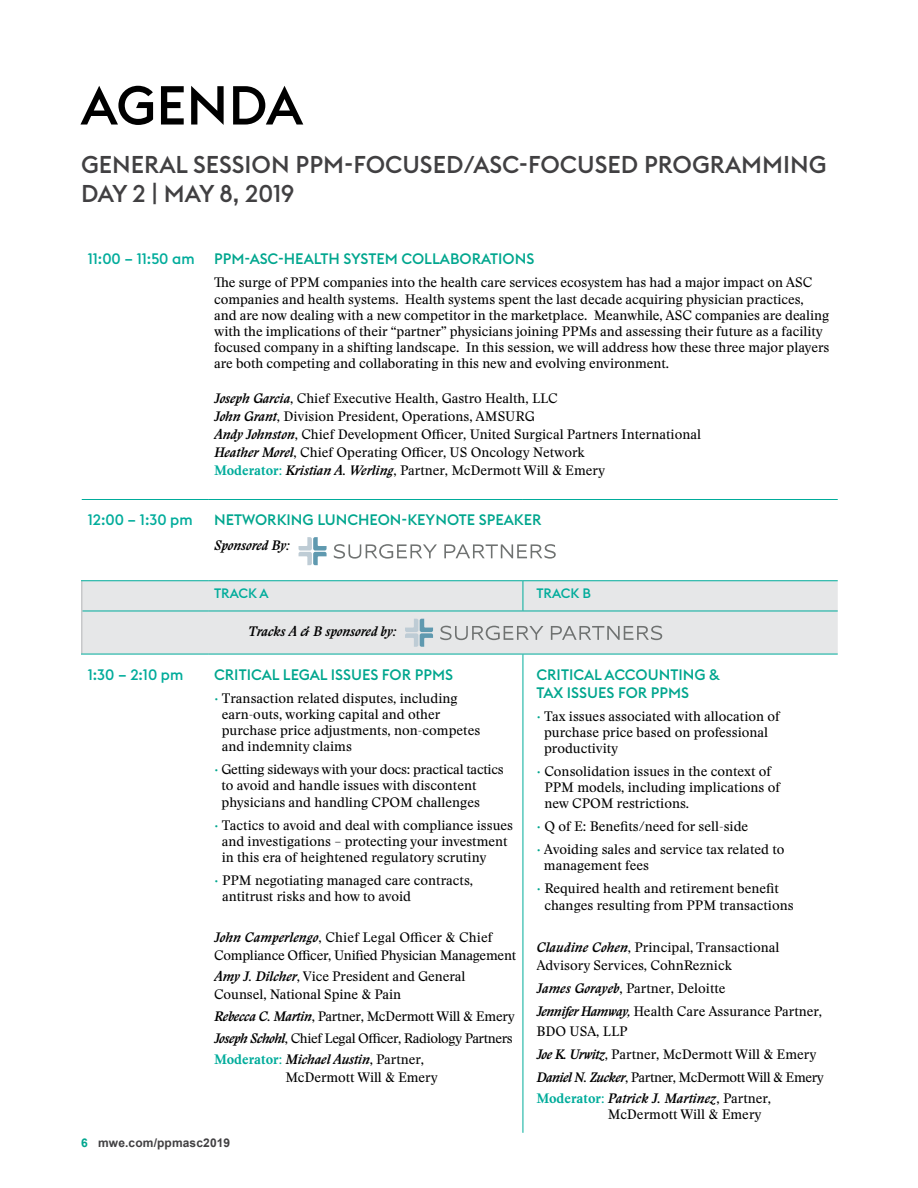
<style>
.page{position:relative;width:918px;height:1188px;background:#fff}
.page>*{position:absolute;margin:0;border:0;box-sizing:border-box;transform-origin:0 0}
.t1{font:500 54px "Euclid Flex B";color:#000}
.t2{font:500 24px/28.8px "Euclid Flex B";color:#414042}
.t3{font:500 15px/18px "Euclid Flex B";color:#00a68e}
.t4{font:500 15px "Euclid Flex B";color:#00ac9b}
.t5{font:13.5px/16.2px "Stanley";color:#000}
.t6{font:13.5px/21.5px "Stanley";letter-spacing:-.03em;color:#000}
.t7{font:13.5px/18px "Stanley";letter-spacing:-.02em;color:#000}
.t8{font:italic 700 13.5px "Stanley";color:#000}
.t9{font:500 13.5px "Euclid Flex B";color:#00ac9b}
.t10{font:700 12px "Arial";letter-spacing:.01em;color:#414042}
.s1{font-weight:700;font-style:italic}
.s2{font-weight:700;color:#00ac9b}
.s3{color:#00a68e}
</style>
<div class="page">
<div style="left:82px;top:581px;width:756px;height:73px;background:#e6e7e8"></div>
<hr style="left:82px;top:499px;width:126px;height:1px;background:#00ac9b">
<hr style="left:208px;top:499px;width:315px;height:1px;background:#00ac9b">
<hr style="left:523px;top:499px;width:315px;height:1px;background:#00ac9b">
<hr style="left:523px;top:654px;width:1px;height:479px;background:#00ac9b">
<hr style="left:81px;top:581px;width:1px;height:30px;background:#c7c8ca">
<hr style="left:81px;top:611px;width:1px;height:43px;background:#c7c8ca">
<hr style="left:82px;top:611px;width:126px;height:1px;background:#00ac9b">
<hr style="left:208px;top:611px;width:315px;height:1px;background:#00ac9b">
<hr style="left:523px;top:611px;width:315px;height:1px;background:#00ac9b">
<hr style="left:81px;top:654px;width:127px;height:1px;background:#00ac9b">
<hr style="left:208px;top:654px;width:315px;height:1px;background:#00ac9b">
<hr style="left:523px;top:654px;width:315px;height:1px;background:#00ac9b">
<hr style="left:81px;top:580px;width:127px;height:1px;background:#00ac9b">
<hr style="left:208px;top:580px;width:315px;height:1px;background:#00ac9b">
<hr style="left:523px;top:580px;width:315px;height:1px;background:#00ac9b">
<hr style="left:523px;top:581px;width:1px;height:30px;background:#00ac9b">
<svg style="left:334px;top:544px;width:103px;height:15px"></svg>
<svg style="left:444px;top:544px;width:112px;height:15px"></svg>
<svg style="left:299px;top:537px;width:28px;height:28px"></svg>
<svg style="left:440px;top:626px;width:103px;height:14px"></svg>
<svg style="left:551px;top:626px;width:111px;height:14px;background:#c2c3c4"></svg>
<svg style="left:405px;top:619px;width:28px;height:28px"></svg>
<h1 class="t1" style="left:81px;top:74px;width:223px">AGENDA</h1>
<h2 class="t2" style="left:81px;top:150px;width:747px">GENERAL SESSION PPM-FOCUSED/ASC-FOCUSED PROGRAMMING<br>DAY 2 | MAY 8, 2019</h2>
<p class="t4" style="left:88px;top:250px;width:108px">11:00 – 11:50 am</p>
<p class="t3" style="left:214px;top:250px;width:322px">PPM-ASC-HEALTH SYSTEM COLLABORATIONS</p>
<p class="t5" style="left:214px;top:275px;width:617px">The surge of PPM companies into the health care services ecosystem has had a major impact on ASC companies and health systems. Health systems spent the last decade acquiring physician practices, and are now dealing with a new competitor in the marketplace. Meanwhile, ASC companies are dealing with the implications of their “partner” physicians joining PPMs and assessing their future as a facility focused company in a shifting landscape. In this session, we will address how these three major players are both competing and collaborating in this new and evolving environment.</p>
<p class="t5" style="left:214px;top:389px;width:489px;line-height:18px"><span class="s1">Joseph Garcia</span>, Chief Executive Health, Gastro Health, LLC<br><span class="s1">John Grant</span>, Division President, Operations, AMSURG<br><span class="s1">Andy Johnston</span>, Chief Development Officer, United Surgical Partners International <span class="s1">Heather Morel</span>, Chief Operating Officer, US Oncology Network<br><span class="s2">Moderator:</span> <span class="s1">Kristian A. Werling</span>, Partner, McDermott Will &amp; Emery</p>
<p class="t4" style="left:88px;top:511px;width:106px">12:00 – 1:30 pm</p>
<p class="t3" style="left:214px;top:511px;width:329px">NETWORKING LUNCHEON-KEYNOTE SPEAKER</p>
<p class="t8" style="left:214px;top:536px;width:77px">Sponsored By:</p>
<p class="t9" style="left:214px;top:586px;width:56px">TRACK A</p>
<p class="t9" style="left:536px;top:586px;width:56px">TRACK B</p>
<p class="t8" style="left:248px;top:622px;width:150px">Tracks A &amp; B sponsored by:</p>
<p class="t4" style="left:88px;top:666px;width:97px">1:30 – 2:10 pm</p>
<p class="t3" style="left:214px;top:665px;width:241px">CRITICAL LEGAL ISSUES FOR PPMS</p>
<p class="t5" style="left:222px;top:690px;width:260px;text-indent:-8px"><span class="s3">•</span> Transaction related disputes, including earn-outs, working capital and other purchase price adjustments, non-competes and indemnity claims</p>
<p class="t5" style="left:221px;top:761px;width:284px;text-indent:-7px"><span class="s3">•</span> Getting sideways with your docs: practical tactics to avoid and handle issues with discontent physicians and handling CPOM challenges</p>
<p class="t5" style="left:222px;top:817px;width:293px;text-indent:-8px"><span class="s3">•</span> Tactics to avoid and deal with compliance issues and investigations – protecting your investment in this era of heightened regulatory scrutiny</p>
<p class="t5" style="left:222px;top:872px;width:253px;text-indent:-8px"><span class="s3">•</span> PPM negotiating managed care contracts, antitrust risks and how to avoid</p>
<p class="t7" style="left:214px;top:928px;width:304px"><span class="s1">John Camperlengo</span>, Chief Legal Officer &amp; Chief<br>Compliance Officer, Unified Physician Management</p>
<p class="t5" style="left:214px;top:968px;width:253px;line-height:18px"><span class="s1">Amy J. Dilcher</span>, Vice President and General<br>Counsel, National Spine &amp; Pain</p>
<p class="t6" style="left:214px;top:1006px;width:302px"><span class="s1">Rebecca C. Martin</span>, Partner, McDermott Will &amp; Emery<br><span class="s1">Joseph Schohl</span>, Chief Legal Officer, Radiology Partners<br><span class="s2">Moderator:</span> <span class="s1">Michael Austin</span>, Partner,</p>
<p class="t5" style="left:285px;top:1069px;width:154px">McDermott Will &amp; Emery</p>
<p class="t3" style="left:536px;top:665px;width:185px">CRITICAL ACCOUNTING &amp;<br>TAX ISSUES FOR PPMS</p>
<p class="t5" style="left:544px;top:708px;width:237px;text-indent:-8px"><span class="s3">•</span> Tax issues associated with allocation of purchase price based on professional productivity</p>
<p class="t5" style="left:544px;top:763px;width:237px;text-indent:-8px"><span class="s3">•</span> Consolidation issues in the context of<br>PPM models, including implications of new CPOM restrictions.</p>
<p class="t5" style="left:536px;top:819px;width:213px"><span class="s3">•</span> Q of E: Benefits/need for sell-side</p>
<p class="t5" style="left:544px;top:842px;width:242px;text-indent:-8px"><span class="s3">•</span> Avoiding sales and service tax related to management fees</p>
<p class="t5" style="left:544px;top:881px;width:251px;text-indent:-8px"><span class="s3">•</span> Required health and retirement benefit changes resulting from PPM transactions</p>
<p class="t5" style="left:536px;top:938px;width:244px;line-height:18px"><span class="s1">Claudine Cohen</span>, Principal, Transactional<br>Advisory Services, CohnReznick</p>
<p class="t5" style="left:536px;top:977px;width:287px;line-height:23px"><span class="s1">James Gorayeb</span>, Partner, Deloitte<br><span class="s1">Jennifer Hamway,</span> Health Care Assurance Partner,</p>
<p class="t5" style="left:536px;top:1019px;width:289px;line-height:23px">BDO USA, LLP<br><span class="s1">Joe K. Urwitz</span>, Partner, McDermott Will &amp; Emery<br><span class="s1">Daniel N. Zucker</span>, Partner, McDermott Will &amp; Emery</p>
<p class="t5" style="left:608px;top:1090px;width:165px;text-indent:-71px"><span class="s2">Moderator:</span> <span class="s1">Patrick J. Martinez</span>, Partner,<br>McDermott Will &amp; Emery</p>
<p class="t10" style="left:81px;top:1134px;width:151px"><span class="s3">6</span> mwe.com/ppmasc2019</p>
</div>
